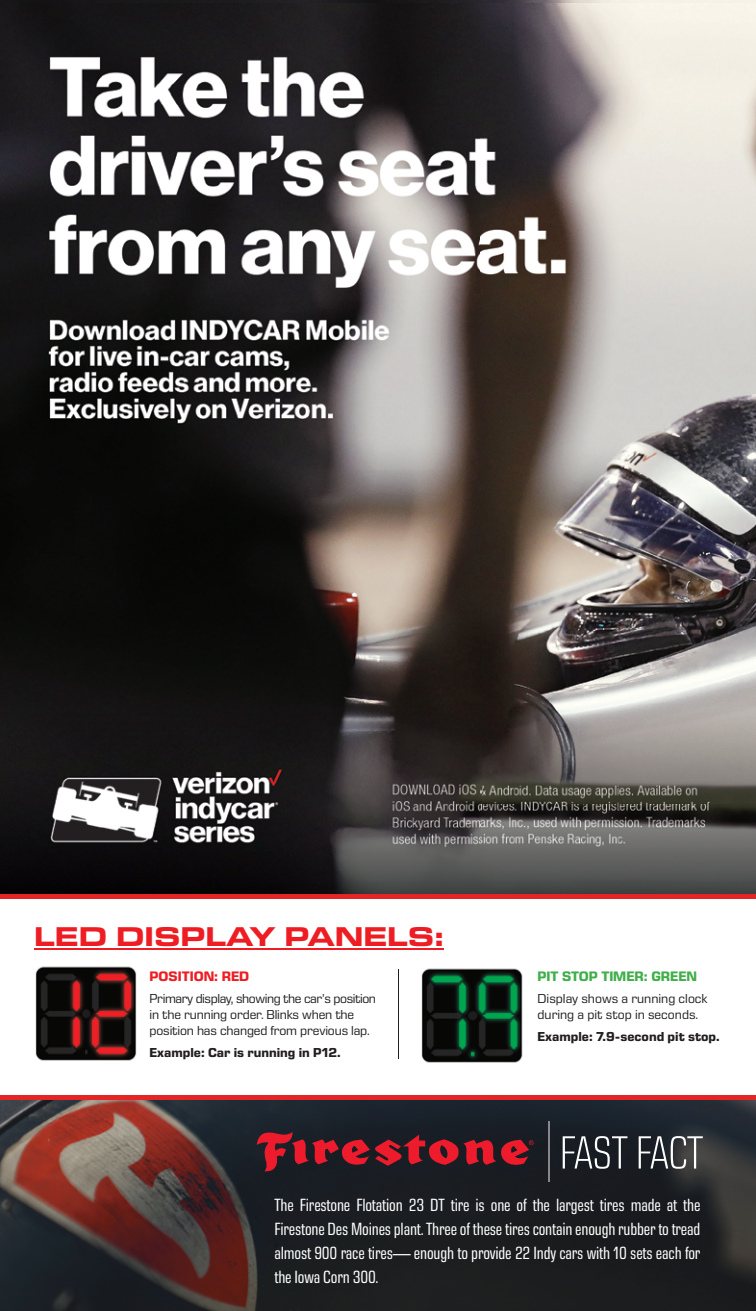
<style>
.page{position:relative;width:756px;height:1311px;background:#fff}
.page>*{position:absolute;margin:0;border:0;box-sizing:border-box;transform-origin:0 0}
.t1{font:700 expanded 27.6px "Eurostile Next LT Pro";color:#ee1d23}
.t2{font:condensed 18px/24px "Eurostile Next LT Pro";letter-spacing:-.01em;color:#fff;text-align:justify}
.t3{font:700 14px "Eurostile Next LT Pro";color:#40ae49}
.t4{font:700 14px "Eurostile Next LT Pro";color:#ee1d23}
.t5{font:13.2px/15.8px "Eurostile Next LT Pro";letter-spacing:-.01em;color:#231f20}
.t6{font:700 13.2px "Eurostile Next LT Pro";color:#231f20}
.s1{font-family:"Avenir";font-stretch:normal}
</style>
<div class="page">
<img style="left:0;top:0;width:756px;height:894px">
<hr style="left:0;top:894px;width:756px;height:4px;background:#e32525">
<img style="left:35px;top:966px;width:102px;height:95px">
<img style="left:421px;top:968px;width:102px;height:95px">
<hr style="left:398px;top:969px;width:1px;height:89px;background:#231f20">
<hr style="left:34px;top:947px;width:410px;height:2px;background:#ee1d23">
<img style="left:0;top:1099px;width:756px;height:211px">
<svg style="left:563px;top:1136px;width:140px;height:32px;background:#515458"></svg>
<svg style="left:257px;top:1131px;width:277px;height:40px;background:#631c27"></svg>
<img style="left:548px;top:1121px;width:1px;height:60px">
<hr style="left:0;top:1095px;width:756px;height:4px;background:#e32525">
<h1 class="t1" style="left:34px;top:920px;width:411px">LED DISPLAY PANELS:</h1>
<p class="t4" style="left:150px;top:968px;width:101px">POSITION: RED</p>
<p class="t5" style="left:150px;top:990px;width:228px">Primary display, showing the car’s position in the running order. Blinks when the position has changed from previous lap.</p>
<p class="t6" style="left:150px;top:1044px;width:193px">Example: Car is running in P12.</p>
<p class="t3" style="left:538px;top:968px;width:161px">PIT STOP TIMER: GREEN</p>
<p class="t5" style="left:538px;top:990px;width:172px">Display shows a running clock during a pit stop in seconds.</p>
<p class="t6" style="left:538px;top:1028px;width:184px">Example: 7.9-second pit stop.</p>
<p class="t2" style="left:274px;top:1192px;width:428px">The Firestone Flotation 23 DT tire is one of the largest tires made at the Firestone Des Moines plant. Three of these tires contain enough rubber to tread almost 900 race tires<span class="s1">—</span> enough to provide 22 Indy cars with 10 sets each for the Iowa Corn 300.</p>
</div>
